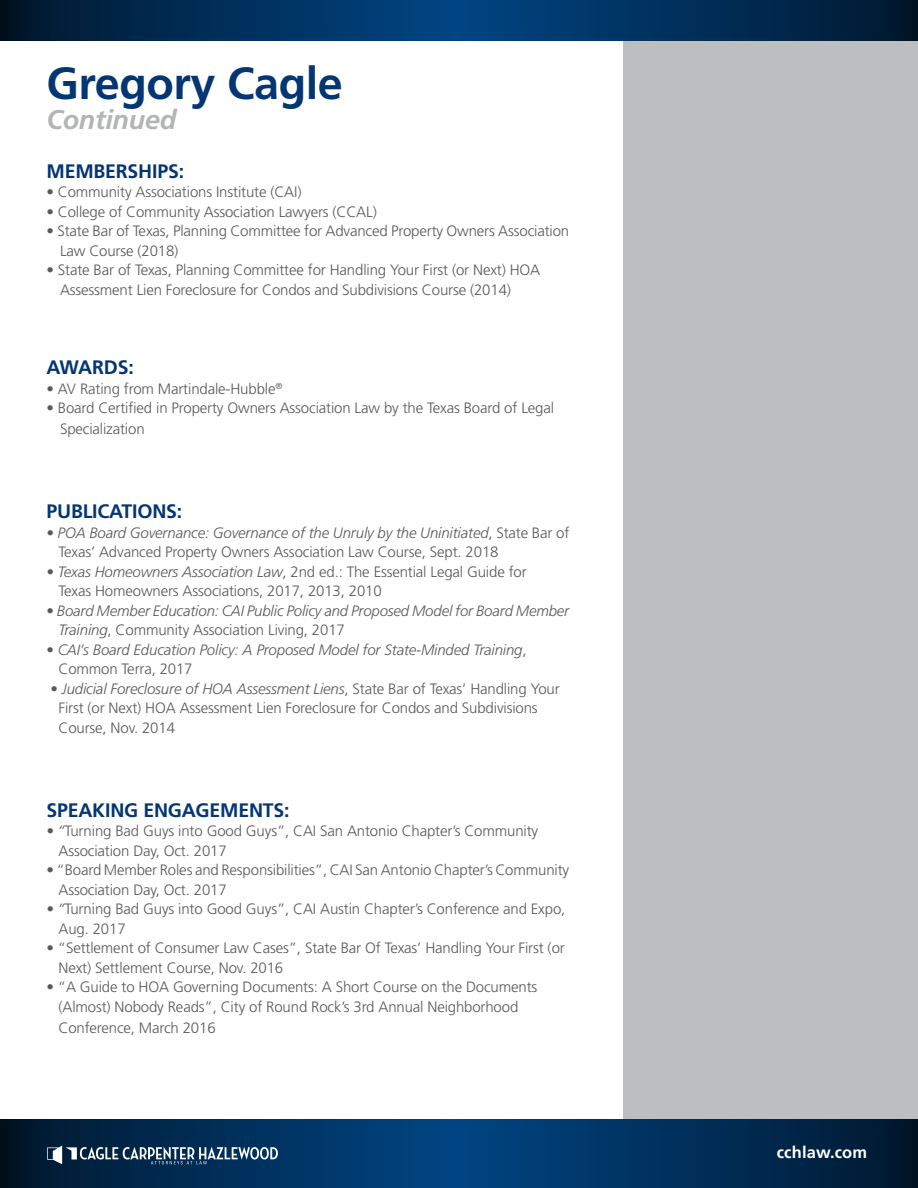
<style>
.page{position:relative;width:918px;height:1188px;background:#fff}
.page>*{position:absolute;margin:0;border:0;box-sizing:border-box;transform-origin:0 0}
.t1{font:700 45px "Frutiger LT Std";letter-spacing:-.01em;color:#043673}
.t2{font:italic 700 27px "Frutiger LT Std";letter-spacing:-.01em;color:#b3b4b4}
.t3{font:700 19.5px "Frutiger LT Std";letter-spacing:-.01em;color:#043673}
.t4{font:700 16.5px "Frutiger LT Std";letter-spacing:.01em;color:#fff}
.t5{font:300 15px/19.5px "Frutiger LT Std";letter-spacing:-.01em;color:#58595b}
.t6{font:italic 300 15px/19.5px "Frutiger LT Std";letter-spacing:-.01em;color:#58595b}
.s1{font-style:italic}
.s2{font-style:normal}
</style>
<div class="page">
<div style="left:623px;top:41px;width:295px;height:1082px;background:#bcbec0"></div>
<svg style="left:0;top:1119px;width:918px;height:69px;background:#002e59"></svg>
<svg style="left:0;top:0;width:918px;height:41px;background:#002e58"></svg>
<svg style="left:47px;top:1146px;width:231px;height:18px"></svg>
<h1 class="t1" style="left:46px;top:56px;width:298px">Gregory Cagle</h1>
<h2 class="t2" style="left:46px;top:103px;width:131px">Continued</h2>
<h3 class="t3" style="left:46px;top:160px;width:139px">MEMBERSHIPS:</h3>
<p class="t5" style="left:46px;top:183px;width:257px">• Community Associations Institute (CAI)</p>
<p class="t5" style="left:46px;top:202px;width:332px">• College of Community Association Lawyers (CCAL)</p>
<p class="t5" style="left:60px;top:222px;width:511px;text-indent:-14px">• State Bar of Texas, Planning Committee for Advanced Property Owners Association<br>Law Course (2018)</p>
<p class="t5" style="left:60px;top:261px;width:482px;text-indent:-14px">• State Bar of Texas, Planning Committee for Handling Your First (or Next) HOA<br>Assessment Lien Foreclosure for Condos and Subdivisions Course (2014)</p>
<h3 class="t3" style="left:46px;top:356px;width:89px">AWARDS:</h3>
<p class="t5" style="left:46px;top:379px;width:237px">• AV Rating from Martindale-Hubble<sup>®</sup></p>
<p class="t5" style="left:60px;top:398px;width:496px;line-height:21px;text-indent:-14px">• Board Certified in Property Owners Association Law by the Texas Board of Legal<br>Specialization</p>
<h3 class="t3" style="left:46px;top:500px;width:137px">PUBLICATIONS:</h3>
<p class="t5" style="left:58px;top:523px;width:512px;text-indent:-12px"><span class="s1">• POA Board Governance: Governance of the Unruly by the Uninitiated</span>, State Bar of<br>Texas’ Advanced Property Owners Association Law Course, Sept. 2018</p>
<p class="t5" style="left:58px;top:562px;width:470px;text-indent:-12px"><span class="s1">• Texas Homeowners Association Law</span>, 2nd ed.: The Essential Legal Guide for<br>Texas Homeowners Associations, 2017, 2013, 2010</p>
<p class="t6" style="left:58px;top:601px;width:512px;text-indent:-12px"><span class="s2">•</span> Board Member Education: CAI Public Policy and Proposed Model for Board Member<br>Training<span class="s2">, Community Association Living, 2017</span></p>
<p class="t6" style="left:58px;top:640px;width:470px;text-indent:-12px"><span class="s2">•</span> CAI’s Board Education Policy: A Proposed Model for State-Minded Training<span class="s2">,<br>Common Terra, 2017</span></p>
<p class="t5" style="left:58px;top:679px;width:503px;text-indent:-8px">• <span class="s1">Judicial Foreclosure of HOA Assessment Liens</span>, State Bar of Texas’ Handling Your<br>First (or Next) HOA Assessment Lien Foreclosure for Condos and Subdivisions<br>Course, Nov. 2014</p>
<h3 class="t3" style="left:46px;top:799px;width:245px">SPEAKING ENGAGEMENTS:</h3>
<p class="t5" style="left:58px;top:822px;width:481px;text-indent:-12px"><span class="s1">• “</span>Turning Bad Guys into Good Guys”, CAI San Antonio Chapter’s Community<br>Association Day, Oct. 2017</p>
<p class="t5" style="left:58px;top:861px;width:512px;text-indent:-12px">• “Board Member Roles and Responsibilities”, CAI San Antonio Chapter’s Community<br>Association Day, Oct. 2017</p>
<p class="t5" style="left:58px;top:900px;width:508px;text-indent:-12px"><span class="s1">• “</span>Turning Bad Guys into Good Guys”, CAI Austin Chapter’s Conference and Expo,<br>Aug. 2017</p>
<p class="t5" style="left:58px;top:939px;width:508px;text-indent:-12px">• “Settlement of Consumer Law Cases”, State Bar Of Texas’ Handling Your First (or<br>Next) Settlement Course, Nov. 2016</p>
<p class="t5" style="left:46px;top:978px;width:492px;text-align:center">• “A Guide to HOA Governing Documents: A Short Course on the Documents (Almost) Nobody Reads”, City of Round Rock’s 3rd Annual Neighborhood</p>
<p class="t5" style="left:58px;top:1018px;width:159px">Conference, March 2016</p>
<p class="t4" style="left:777px;top:1143px;width:92px">cchlaw.com</p>
</div>
